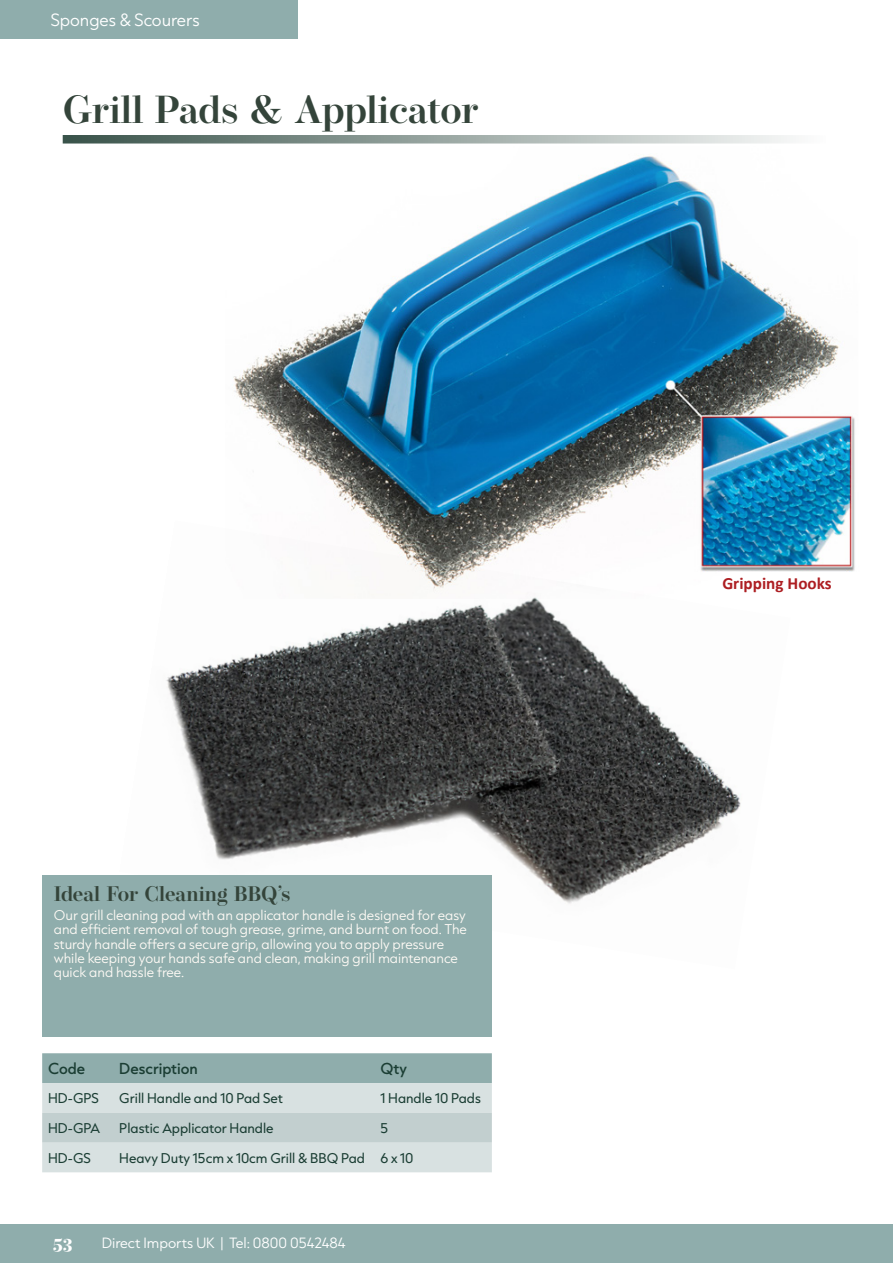
<style>
.page{position:relative;width:893px;height:1263px;background:#fff}
.page>*{position:absolute;margin:0;border:0;box-sizing:border-box;transform-origin:0 0}
.Toc_Sub{font:600 39px "Operetta 12";letter-spacing:-.01em;color:#34443a}
.Toc_Sub-2{font:600 21px "Operetta 12";color:#34443a}
.t1{font:700 19.5px "Operetta 12";color:#fff}
.t2{font:700 17.1px "Calibri";color:#ad1e22}
.t3{font:300 15px "Capitana";color:#fff}
.Table_Header{font:500 13.5px "Capitana";color:#1b3e34}
.t4{font:300 12.6px "Capitana";color:#fff}
.t5{font:300 12px/14.4px "Capitana";color:#fefaf5}
.Table_List_1{font:12px "Capitana";color:#1b3e34}
</style>
<div class="page">
<div style="left:0;top:0;width:298px;height:39px;background:#8fadac"></div>
<div style="left:0;top:1224px;width:893px;height:39px;background:#8fadac"></div>
<svg style="left:63px;top:135px;width:730px;height:9px;background:#9ca9a4"></svg>
<img style="left:233px;top:155px;width:622px;height:417px">
<img style="left:166px;top:520px;width:624px;height:384px">
<svg style="left:42px;top:1053px;width:450px;height:119px;background:#c0cfcf"></svg>
<div style="left:43px;top:875px;width:449px;height:161px;background:#8fadac"></div>
<p class="t3" style="left:51px;top:9px;width:151px">Sponges &amp; Scourers</p>
<p class="Toc_Sub" style="left:63px;top:87px;width:418px">Grill Pads &amp; Applicator</p>
<p class="Toc_Sub-2" style="left:54px;top:882px;width:238px">Ideal For Cleaning BBQ’s</p>
<p class="t5" style="left:54px;top:907px;width:415px">Our grill cleaning pad with an applicator handle is designed for easy and efficient removal of tough grease, grime, and burnt on food. The sturdy handle offers a secure grip, allowing you to apply pressure while keeping your hands safe and clean, making grill maintenance quick and hassle free.</p>
<p class="Table_Header" style="left:48px;top:1059px;width:38px">Code</p>
<p class="Table_Header" style="left:119px;top:1059px;width:80px">Description</p>
<p class="Table_Header" style="left:380px;top:1059px;width:28px">Qty</p>
<p class="Table_List_1" style="left:48px;top:1089px;width:52px">HD-GPS</p>
<p class="Table_List_1" style="left:119px;top:1089px;width:165px">Grill Handle and 10 Pad Set</p>
<p class="Table_List_1" style="left:380px;top:1089px;width:102px">1 Handle 10 Pads</p>
<p class="Table_List_1" style="left:48px;top:1119px;width:53px">HD-GPA</p>
<p class="Table_List_1" style="left:119px;top:1119px;width:156px">Plastic Applicator Handle</p>
<p class="Table_List_1" style="left:380px;top:1119px;width:9px">5</p>
<p class="Table_List_1" style="left:48px;top:1149px;width:44px">HD-GS</p>
<p class="Table_List_1" style="left:119px;top:1149px;width:247px">Heavy Duty 15cm x 10cm Grill &amp; BBQ Pad</p>
<p class="Table_List_1" style="left:380px;top:1149px;width:35px">6 x 10</p>
<h3 class="t1" style="left:53px;top:1230px;width:22px">53</h3>
<p class="t4" style="left:102px;top:1233px;width:245px">Direct Imports UK | Tel: 0800 0542484</p>
<p class="t2" style="left:722px;top:571px;width:111px">Gripping Hooks</p>
</div>
